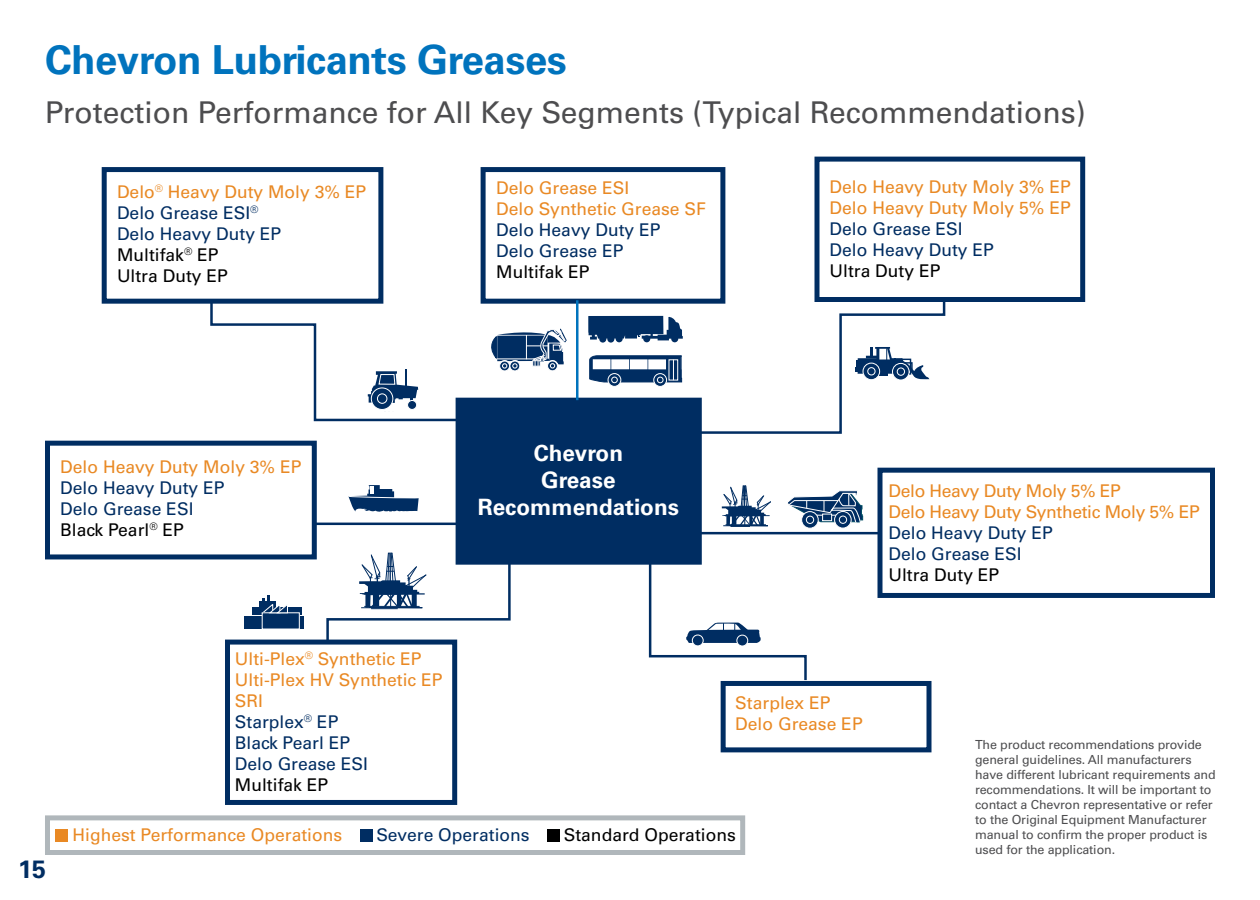
<style>
.page{position:relative;width:1260px;height:900px;background:#fff}
.page>*{position:absolute;margin:0;border:0;box-sizing:border-box;transform-origin:0 0}
.t1{font:700 40px "Univers LT Std";letter-spacing:-.01em;color:#0073bd}
.t2{font:30px "Univers LT Std";color:#4d4d4f}
.t3{font:700 25px "Univers LT Std";color:#002d62}
.t4{font:700 22.5px/27px "Univers LT Std";color:#fff;text-align:center}
.t5{font:17.5px/21px "Univers LT Std";color:#e98924}
.t6{font:17.5px/21px "Univers LT Std";color:#002d62}
.t7{font:17.5px "Univers LT Std";color:#000}
.t8{font:17.5px/21px "Univers LT Std";letter-spacing:-.02em;color:#e98924}
.t9{font:12.5px/15px "Univers LT Std";letter-spacing:-.01em;color:#4d4d4f}
.s1{color:#e98924}
.s2{color:#000}
.s3{color:#002d62}
</style>
<div class="page">
<div style="left:102px;top:167px;width:281px;height:137px;background:#fff;border:5px solid #002d62"></div>
<div style="left:45px;top:441px;width:272px;height:118px;background:#fff;border:5px solid #002d62"></div>
<div style="left:878px;top:468px;width:337px;height:130px;background:#fff;border:5px solid #002d62"></div>
<div style="left:814px;top:157px;width:271px;height:145px;background:#fff;border:5px solid #002d62"></div>
<div style="left:481px;top:167px;width:244px;height:137px;background:#fff;border:5px solid #002d62"></div>
<div style="left:456px;top:398px;width:246px;height:167px;background:#002d62"></div>
<div style="left:225px;top:640px;width:232px;height:165px;background:#fff;border:5px solid #002d62"></div>
<div style="left:721px;top:681px;width:211px;height:71px;background:#fff;border:5px solid #002d62"></div>
<hr style="left:576px;top:300px;width:2px;height:100px;background:#0073bd">
<hr style="left:315px;top:523px;width:143px;height:2px;background:#002d62">
<hr style="left:699px;top:532px;width:181px;height:2px;background:#002d62">
<svg style="left:209px;top:297px;width:251px;height:125px"></svg>
<svg style="left:348px;top:485px;width:71px;height:27px"></svg>
<div style="left:259px;top:602px;width:17px;height:6px;background:#002d62"></div>
<svg style="left:252px;top:608px;width:49px;height:7px"></svg>
<div style="left:245px;top:616px;width:59px;height:13px;background:#002d62"></div>
<div style="left:262px;top:613px;width:37px;height:16px;background:#002d62"></div>
<svg style="left:262px;top:596px;width:26px;height:18px"></svg>
<svg style="left:648px;top:560px;width:160px;height:123px"></svg>
<svg style="left:722px;top:485px;width:49px;height:42px"></svg>
<svg style="left:802px;top:512px;width:16px;height:16px"></svg>
<div style="left:801px;top:511px;width:18px;height:17px;border:1px solid #fff;border-radius:50%"></div>
<svg style="left:835px;top:511px;width:16px;height:17px"></svg>
<div style="left:834px;top:511px;width:17px;height:17px;border:1px solid #fff;border-radius:50%"></div>
<svg style="left:787px;top:490px;width:76px;height:35px"></svg>
<div style="left:823px;top:514px;width:9px;height:7px;background:#002d62"></div>
<div style="left:822px;top:514px;width:10px;height:7px;border:1px solid #fff"></div>
<svg style="left:696px;top:296px;width:251px;height:139px"></svg>
<div style="left:599px;top:336px;width:7px;height:7px;background:#002d62;border-radius:50%"></div>
<div style="left:607px;top:336px;width:7px;height:7px;background:#002d62;border-radius:50%"></div>
<div style="left:616px;top:335px;width:7px;height:7px;background:#002d62;border-radius:50%"></div>
<div style="left:643px;top:335px;width:7px;height:7px;background:#002d62;border-radius:50%"></div>
<div style="left:671px;top:335px;width:7px;height:7px;background:#002d62;border-radius:50%"></div>
<svg style="left:589px;top:316px;width:94px;height:24px"></svg>
<svg style="left:608px;top:374px;width:13px;height:12px"></svg>
<div style="left:608px;top:373px;width:13px;height:14px;border:1px solid #fff;border-radius:50%"></div>
<svg style="left:654px;top:374px;width:13px;height:12px"></svg>
<div style="left:654px;top:373px;width:13px;height:14px;border:1px solid #fff;border-radius:50%"></div>
<svg style="left:589px;top:355px;width:93px;height:28px"></svg>
<div style="left:45px;top:815px;width:700px;height:40px;background:#fff;border:5px solid #b0b7bb"></div>
<div style="left:547px;top:829px;width:13px;height:13px;background:#000"></div>
<div style="left:360px;top:829px;width:13px;height:13px;background:#002d62"></div>
<div style="left:55px;top:829px;width:13px;height:13px;background:#e98924"></div>
<svg style="left:325px;top:552px;width:187px;height:94px"></svg>
<div style="left:547px;top:361px;width:11px;height:10px;border:1px solid #fff;border-radius:50%"></div>
<div style="left:499px;top:361px;width:11px;height:10px;border:1px solid #fff;border-radius:50%"></div>
<div style="left:510px;top:361px;width:10px;height:10px;border:1px solid #fff;border-radius:50%"></div>
<svg style="left:491px;top:328px;width:76px;height:40px"></svg>
<h1 class="t1" style="left:45px;top:36px;width:523px">Chevron Lubricants Greases</h1>
<h2 class="t2" style="left:45px;top:95px;width:1042px">Protection Performance for All Key Segments (Typical Recommendations)</h2>
<h3 class="t6" style="left:117px;top:181px;width:251px"><span class="s1">Delo</span><sup>®</sup> <span class="s1">Heavy Duty Moly 3% EP<br></span>Delo Grease ESI <sup>®<br></sup>Delo H eavy Duty EP<br><span class="s2">Multifak</span><sup>®</sup> <span class="s2">EP<br>U ltra Duty EP</span></h3>
<h3 class="t5" style="left:60px;top:457px;width:243px">Delo H eavy Duty Moly 3% EP</h3>
<h3 class="t6" style="left:60px;top:478px;width:166px">Delo H eavy Duty EP<br>Delo Grease ESI<br><span class="s2">Black Pearl</span><sup>®</sup> <span class="s2">EP</span></h3>
<h3 class="t5" style="left:496px;top:178px;width:211px">Delo Grease ESI<br>Delo Synthetic Grease SF</h3>
<h3 class="t6" style="left:496px;top:220px;width:166px">Delo H eavy Duty EP<br>Delo Grease EP</h3>
<h3 class="t7" style="left:496px;top:262px;width:95px">Multifak EP</h3>
<h3 class="t4" style="left:478px;top:440px;width:203px">Chevron<br>Grease<br>Recommendations</h3>
<h3 class="t5" style="left:830px;top:176px;width:243px">Delo H eavy Duty Moly 3% EP<br>Delo H eavy Duty Moly 5% EP</h3>
<h3 class="t6" style="left:830px;top:218px;width:166px">Delo Grease ESI<br>Delo H eavy Duty EP</h3>
<h3 class="t7" style="left:830px;top:260px;width:112px">U ltra Duty EP</h3>
<h3 class="t8" style="left:889px;top:480px;width:313px">Delo H eavy Duty Moly 5% EP<br>Delo H eavy Duty Synthetic Moly 5% EP</h3>
<h3 class="t6" style="left:889px;top:522px;width:166px">Delo H eavy Duty EP<br>Delo Grease ESI</h3>
<h3 class="t7" style="left:889px;top:564px;width:112px">U ltra Duty EP</h3>
<h3 class="t3" style="left:18px;top:854px;width:29px">15</h3>
<h3 class="t5" style="left:235px;top:648px;width:209px">U lti-Plex<sup>®</sup> Synthetic EP<br>U lti-Plex HV Synthetic EP<br>SRI<br><span class="s3">Starplex</span><sup>®</sup> <span class="s3">EP<br>Black Pearl EP<br>Delo Grease ESI</span></h3>
<h3 class="t7" style="left:235px;top:774px;width:95px">Multifak EP</h3>
<h3 class="t5" style="left:735px;top:692px;width:129px">Starplex EP<br>Delo Grease EP</h3>
<h3 class="t5" style="left:73px;top:824px;width:271px">H ighest Performance Operations</h3>
<h3 class="t6" style="left:376px;top:824px;width:155px">Severe Operations</h3>
<h3 class="t7" style="left:564px;top:824px;width:174px">Standard Operations</h3>
<p class="t9" style="left:975px;top:737px;width:242px">The product recommendations provide general guidelines. All manufacturers have different lubricant requirements and recommendations. It will be important to contact a Chevron representative or refer to the Original Equipment Manufacturer manual to confirm the proper product is used for the application.</p>
</div>
